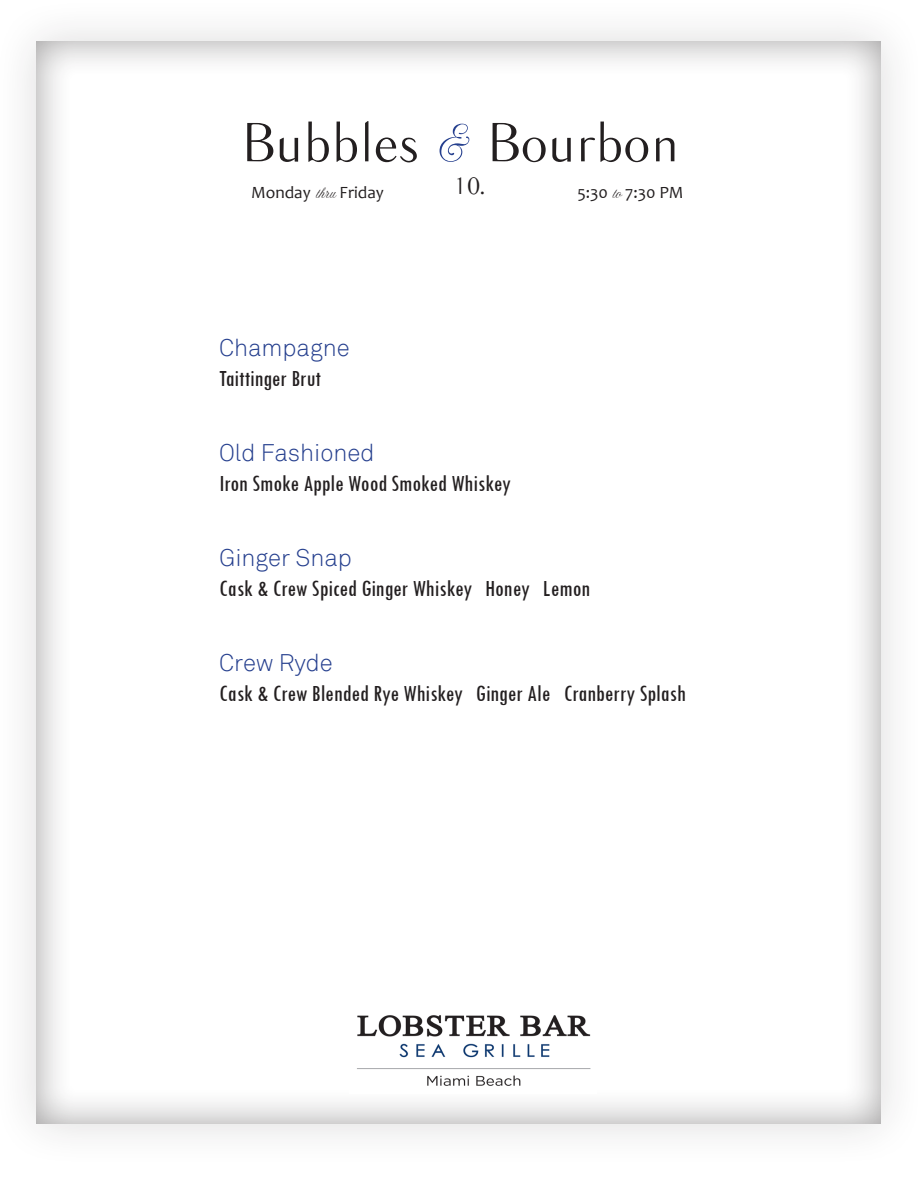
<style>
.page{position:relative;width:918px;height:1188px;background:#fff}
.page>*{position:absolute;margin:0;border:0;box-sizing:border-box;transform-origin:0 0}
.t1{font:52.5px "Balham";color:#231f20}
.t2{font:condensed 24px/30px "Tw Cen";color:#231f20}
.t3{font:24px "Balham";color:#231f20}
.t4{font:17.25px "Candara";color:#231f20}
.s1{font-family:"Altitude";color:#253f8e}
.s2{font-family:"Altitude";font-size:16.5px}
.s3{font-family:"Akkurat";font-weight:300;font-stretch:normal;color:#253f8e}
</style>
<div class="page">
<div style="left:0;top:0;width:918px;height:1169px;background:#f9f9f9"></div>
<div style="left:33px;top:40px;width:849px;height:1091px;background:#231f20;opacity:.45"></div>
<img style="left:349px;top:1009px;width:248px;height:84px">
<p class="t1" style="left:240px;top:108px;width:441px">Bubbles <span class="s1">&amp;</span> Bourbon</p>
<p class="t4" style="left:251px;top:182px;width:134px">Monday <span class="s2">thru</span> Friday</p>
<p class="t3" style="left:454px;top:170px;width:33px">10.</p>
<p class="t4" style="left:577px;top:182px;width:108px">5:30 <span class="s2">to</span> 7:30 PM</p>
<p class="t2" style="left:219px;top:333px;width:132px"><span class="s3">Champagne<br></span>Taittinger Brut</p>
<p class="t2" style="left:219px;top:438px;width:293px"><span class="s3">Old Fashioned<br></span>Iron Smoke Apple Wood Smoked Whiskey</p>
<p class="t2" style="left:219px;top:543px;width:373px"><span class="s3">Ginger Snap<br></span>Cask &amp; Crew Spiced Ginger Whiskey Honey Lemon</p>
<p class="t2" style="left:219px;top:648px;width:468px"><span class="s3">Crew Ryde<br></span>Cask &amp; Crew Blended Rye Whiskey Ginger Ale Cranberry Splash</p>
</div>
